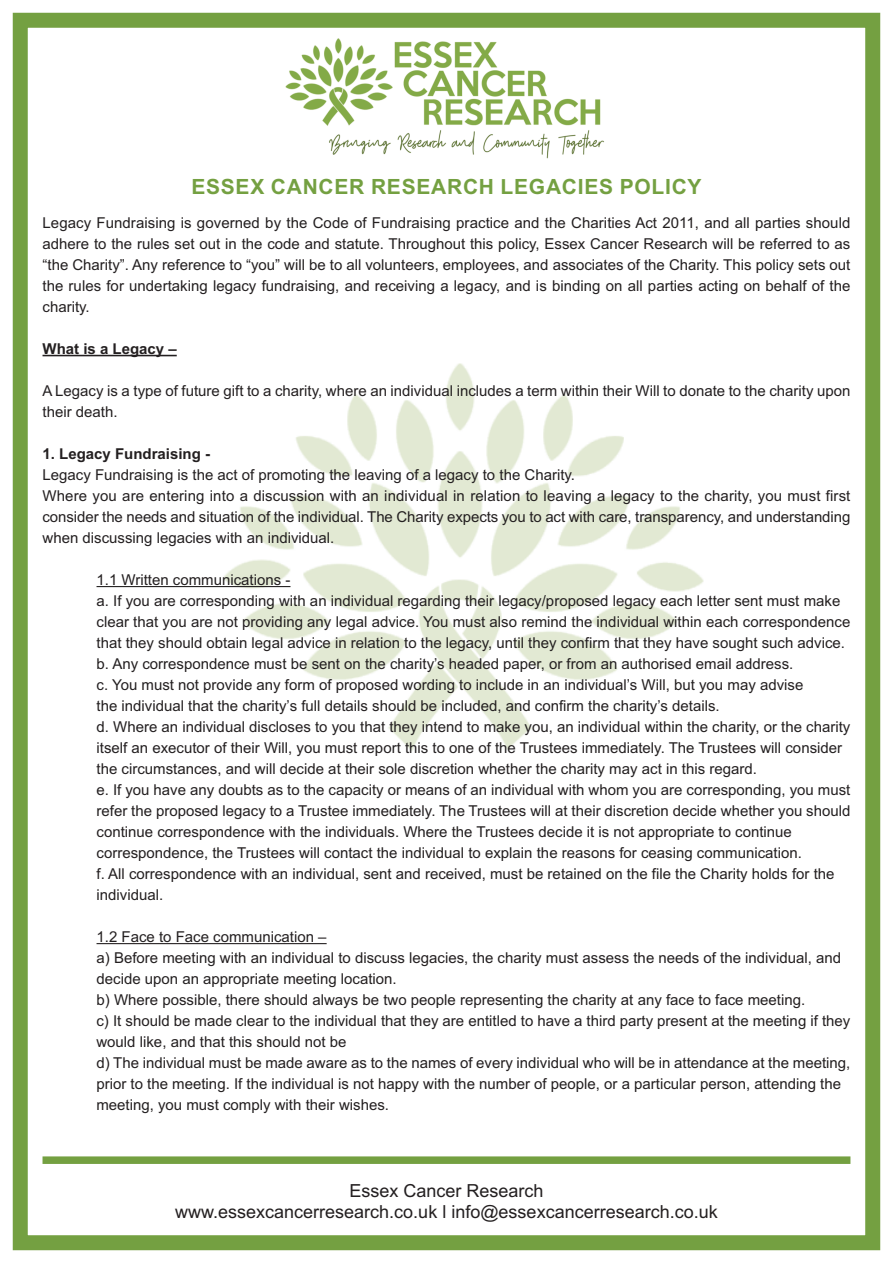
<style>
.page{position:relative;width:893px;height:1263px;background:#fff}
.page>*{position:absolute;margin:0;border:0;box-sizing:border-box;transform-origin:0 0}
.t1{font:700 21px "Arial";letter-spacing:.035em;color:#74a041}
.t2{font:18px/21.6px "Arial";color:#231f20;text-align:center}
.t3{font:15px/21px "Arial";color:#231f20}
.t4{font:700 15px "Arial";color:#231f20}
</style>
<div class="page">
<img style="left:194px;top:363px;width:510px;height:388px">
<div style="left:13px;top:13px;width:867px;height:1237px;border:15px solid #74a041"></div>
<hr style="left:43px;top:355px;width:134px;height:1px;background:#231f20">
<hr style="left:97px;top:586px;width:193px;height:1px;background:#231f20">
<hr style="left:97px;top:943px;width:230px;height:1px;background:#231f20">
<img style="left:285px;top:38px;width:319px;height:120px">
<div style="left:43px;top:1156px;width:807px;height:8px;background:#74a041"></div>
<h1 class="t1" style="left:191px;top:175px;width:512px">ESSEX CANCER RESEARCH LEGACIES POLICY</h1>
<p class="t3" style="left:43px;top:212px;width:809px;text-align:justify">Legacy Fundraising is governed by the Code of Fundraising practice and the Charities Act 2011, and all parties should adhere to the rules set out in the code and statute. Throughout this policy, Essex Cancer Research will be referred to as “the Charity”. Any reference to “you” will be to all volunteers, employees, and associates of the Charity. This policy sets out the rules for undertaking legacy fundraising, and receiving a legacy, and is binding on all parties acting on behalf of the charity.</p>
<p class="t4" style="left:43px;top:340px;width:136px">What is a Legacy –</p>
<p class="t3" style="left:43px;top:380px;width:809px">A Legacy is a type of future gift to a charity, where an individual includes a term within their Will to donate to the charity upon their death.</p>
<p class="t4" style="left:43px;top:445px;width:169px">1. Legacy Fundraising -</p>
<p class="t3" style="left:43px;top:464px;width:809px">Legacy Fundraising is the act of promoting the leaving of a legacy to the Charity.<br>Where you are entering into a discussion with an individual in relation to leaving a legacy to the charity, you must first consider the needs and situation of the individual. The Charity expects you to act with care, transparency, and understanding when discussing legacies with an individual.</p>
<p class="t3" style="left:97px;top:569px;width:755px">1.1 Written communications -<br>a. If you are corresponding with an individual regarding their legacy/proposed legacy each letter sent must make clear that you are not providing any legal advice. You must also remind the individual within each correspondence that they should obtain legal advice in relation to the legacy, until they confirm that they have sought such advice. b. Any correspondence must be sent on the charity’s headed paper, or from an authorised email address.<br>c. You must not provide any form of proposed wording to include in an individual’s Will, but you may advise<br>the individual that the charity’s full details should be included, and confirm the charity’s details.<br>d. Where an individual discloses to you that they intend to make you, an individual within the charity, or the charity itself an executor of their Will, you must report this to one of the Trustees immediately. The Trustees will consider the circumstances, and will decide at their sole discretion whether the charity may act in this regard.<br>e. If you have any doubts as to the capacity or means of an individual with whom you are corresponding, you must refer the proposed legacy to a Trustee immediately. The Trustees will at their discretion decide whether you should continue correspondence with the individuals. Where the Trustees decide it is not appropriate to continue correspondence, the Trustees will contact the individual to explain the reasons for ceasing communication.<br>f. All correspondence with an individual, sent and received, must be retained on the file the Charity holds for the individual.</p>
<p class="t3" style="left:96px;top:926px;width:755px">1.2 Face to Face communication –<br>a) Before meeting with an individual to discuss legacies, the charity must assess the needs of the individual, and decide upon an appropriate meeting location.<br>b) Where possible, there should always be two people representing the charity at any face to face meeting.<br>c) It should be made clear to the individual that they are entitled to have a third party present at the meeting if they would like, and that this should not be<br>d) The individual must be made aware as to the names of every individual who will be in attendance at the meeting, prior to the meeting. If the individual is not happy with the number of people, or a particular person, attending the meeting, you must comply with their wishes.</p>
<p class="t2" style="left:175px;top:1179px;width:544px">Essex Cancer Research<br>www.essexcancerresearch.co.uk l info@essexcancerresearch.co.uk</p>
</div>
